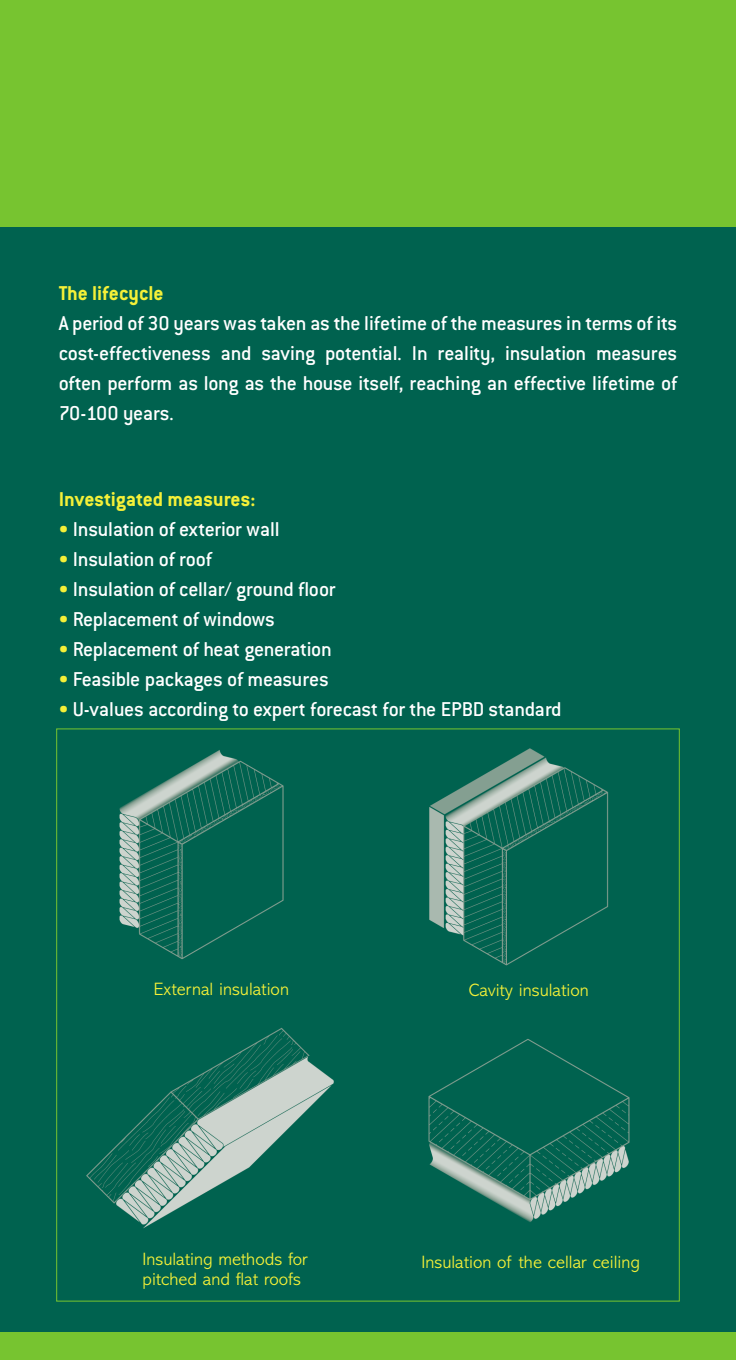
<style>
.page{position:relative;width:736px;height:1360px;background:#00624f}
.page>*{position:absolute;margin:0;border:0;box-sizing:border-box;transform-origin:0 0}
.t1{font:500 22px/30px "Conduit ITC";letter-spacing:-.015em;color:#fff;text-align:justify}
.t2{font:700 22px "Conduit ITC";color:#f4f038}
.t3{font:300 18px/20px "Abadi";color:#f4f038}
.s1{color:#f4f038}
</style>
<div class="page">
<div style="left:0;top:0;width:736px;height:226px;background:#77c430"></div>
<div style="left:0;top:1332px;width:736px;height:28px;background:#77c430"></div>
<img style="left:428px;top:1038px;width:202px;height:184px">
<img style="left:119px;top:750px;width:165px;height:209px">
<img style="left:429px;top:748px;width:180px;height:218px">
<img style="left:87px;top:1027px;width:247px;height:202px">
<p class="t2" style="left:59px;top:285px;width:107px">The lifecycle</p>
<p class="t1" style="left:59px;top:310px;width:620px">A period of 30 years was taken as the lifetime of the measures in terms of its cost-effectiveness and saving potential. In reality, insulation measures often perform as long as the house itself, reaching an effective lifetime of 70-100 years.</p>
<p class="t2" style="left:59px;top:491px;width:198px">Investigated measures:</p>
<p class="t1" style="left:59px;top:516px;width:223px"><span class="s1">•</span> Insulation of exterior wall</p>
<p class="t1" style="left:59px;top:546px;width:155px"><span class="s1">•</span> Insulation of roof</p>
<p class="t1" style="left:59px;top:576px;width:278px"><span class="s1">•</span> Insulation of cellar/ ground floor</p>
<p class="t1" style="left:59px;top:606px;width:218px"><span class="s1">•</span> Replacement of windows</p>
<p class="t1" style="left:59px;top:636px;width:275px"><span class="s1">•</span> Replacement of heat generation</p>
<p class="t1" style="left:59px;top:666px;width:272px"><span class="s1">•</span> Feasible packages of measures</p>
<p class="t1" style="left:59px;top:696px;width:505px"><span class="s1">•</span> U-values according to expert forecast for the EPBD standard</p>
<p class="t3" style="left:154px;top:981px;width:137px">External insulation</p>
<p class="t3" style="left:143px;top:1251px;width:167px">Insulating methods for pitched and flat roofs</p>
<p class="t3" style="left:469px;top:981px;width:122px">Cavity insulation</p>
<p class="t3" style="left:422px;top:1254px;width:220px">Insulation of the cellar ceiling</p>
</div>
